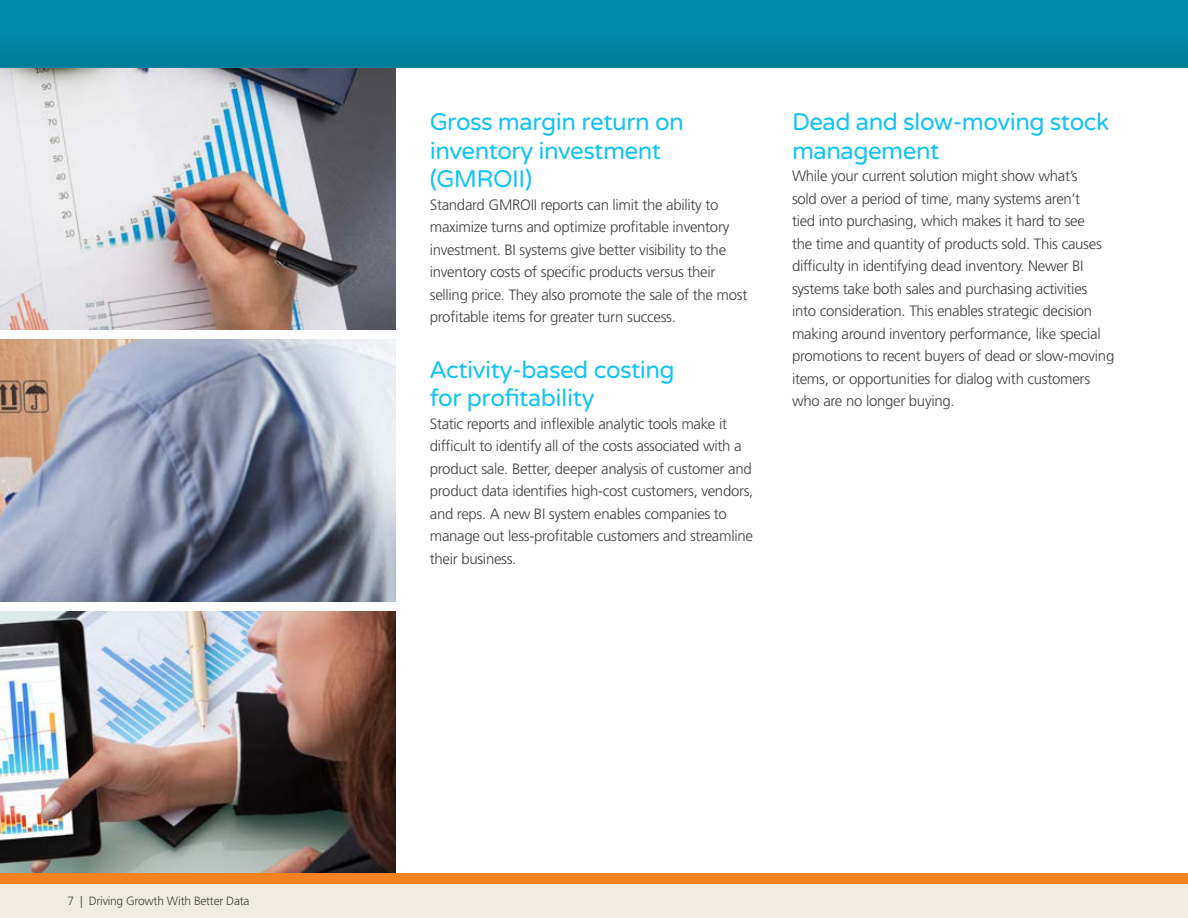
<style>
.page{position:relative;width:1188px;height:918px;background:#fff}
.page>*{position:absolute;margin:0;border:0;box-sizing:border-box;transform-origin:0 0}
.Subhead_A_16_19{font:24px/28.5px "Varela Round";letter-spacing:-.02em;color:#12c3f4}
.Text_10_15{font:300 15px/22.5px "Frutiger LT Std";letter-spacing:-.02em;color:#414042}
.t1{font:300 12px "Frutiger LT Std";letter-spacing:-.02em;color:#414042}
</style>
<div class="page">
<div style="left:0;top:884px;width:1188px;height:34px;background:#f0ede0"></div>
<img style="left:0;top:612px;width:395px;height:262px">
<img style="left:0;top:68px;width:395px;height:261px">
<img style="left:0;top:340px;width:395px;height:261px">
<div style="left:0;top:874px;width:1188px;height:10px;background:#f58220"></div>
<img style="left:0;top:0;width:1188px;height:68px">
<p class="t1" style="left:68px;top:894px;width:184px">7 | Driving Growth With Better Data</p>
<p class="Subhead_A_16_19" style="left:430px;top:108px;width:255px">Gross margin return on inventory investment (GMROII)</p>
<p class="Text_10_15" style="left:430px;top:193px;width:319px">Standard GMROII reports can limit the ability to maximize turns and optimize profitable inventory investment. BI systems give better visibility to the inventory costs of specific products versus their selling price. They also promote the sale of the most profitable items for greater turn success.</p>
<p class="Subhead_A_16_19" style="left:430px;top:356px;width:246px">Activity-based costing for profitability</p>
<p class="Text_10_15" style="left:430px;top:412px;width:325px">Static reports and inflexible analytic tools make it difficult to identify all of the costs associated with a product sale. Better, deeper analysis of customer and product data identifies high-cost customers, vendors, and reps. A new BI system enables companies to manage out less-profitable customers and streamline their business.</p>
<p class="Subhead_A_16_19" style="left:792px;top:108px;width:319px">Dead and slow-moving stock management</p>
<p class="Text_10_15" style="left:792px;top:165px;width:324px">While your current solution might show what’s<br>sold over a period of time, many systems aren’t<br>tied into purchasing, which makes it hard to see<br>the time and quantity of products sold. This causes difficulty in identifying dead inventory. Newer BI systems take both sales and purchasing activities into consideration. This enables strategic decision making around inventory performance, like special promotions to recent buyers of dead or slow-moving items, or opportunities for dialog with customers who are no longer buying.</p>
</div>
